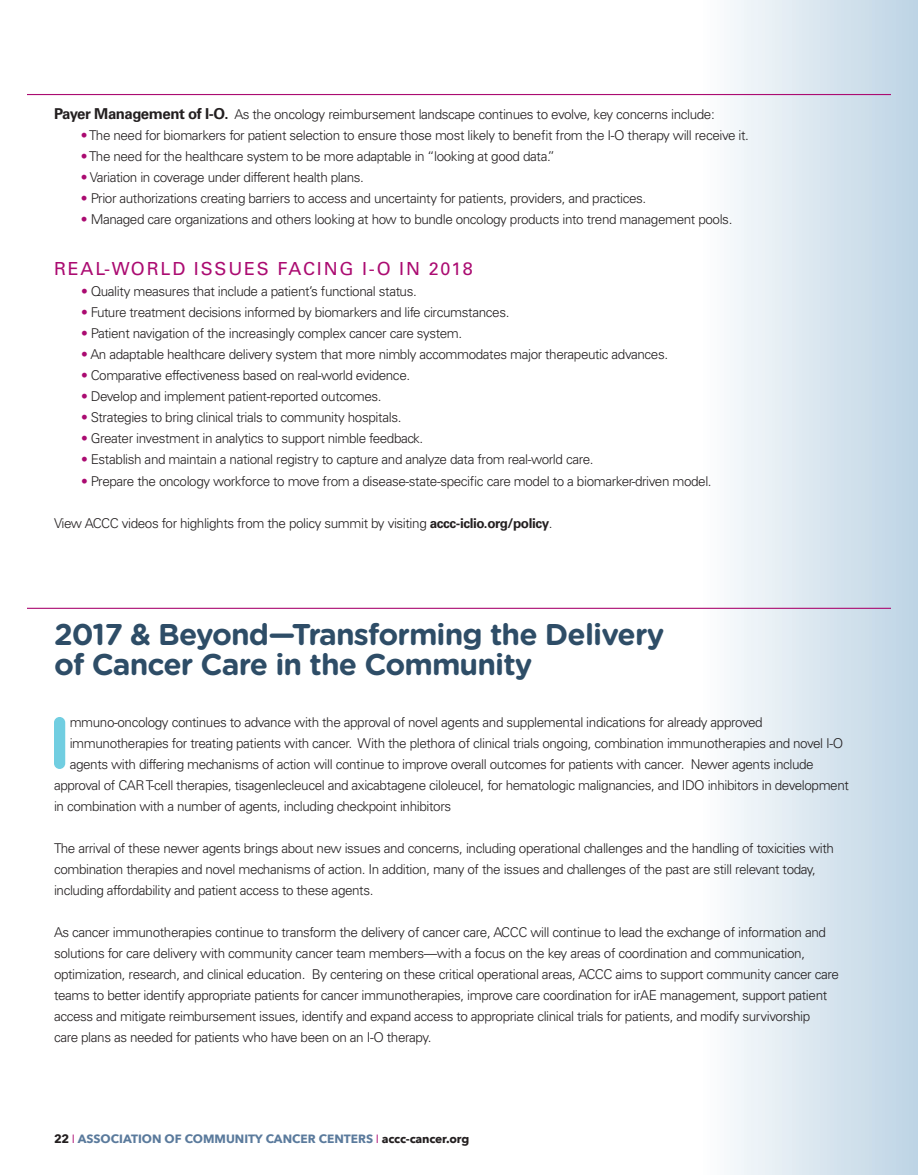
<style>
.page{position:relative;width:918px;height:1175px;background:#fff}
.page>*{position:absolute;margin:0;border:0;box-sizing:border-box;transform-origin:0 0}
.t1{font:700 73.05px "Gotham Rounded";color:#71cee1}
.t2{font:700 30px/30px "Gotham Rounded";letter-spacing:-.03em;color:#2e4d67}
.t3{font:18px "Univers";letter-spacing:.1em;color:#ab0b71}
.t4{font:300 13.5px/21px "Univers";letter-spacing:-.03em;color:#231f20}
.t5{font:700 12px "Avenir Next";color:#5a7a9c}
.s1{font-weight:700;font-size:15px}
.s2{color:#ab0b71}
.s3{font-weight:700}
.s4{color:#231f20}
.s5{font-weight:400;color:#ab0b71}
</style>
<div class="page">
<svg style="left:702px;top:0;width:216px;height:1174px"></svg>
<img style="left:916px;top:660px;width:2px;height:514px">
<img style="left:916px;top:0;width:2px;height:618px">
<hr style="left:27px;top:94px;width:864px;height:1px;background:#ab0b71">
<hr style="left:27px;top:608px;width:864px;height:1px;background:#ab0b71">
<p class="t4" style="left:54px;top:104px;width:662px"><span class="s1">Payer Management of I-O.</span> As the oncology reimbursement landscape continues to evolve, key concerns include:</p>
<p class="t4" style="left:81px;top:125px;width:670px"><span class="s2">•</span> The need for biomarkers for patient selection to ensure those most likely to benefit from the I-O therapy will receive it.</p>
<p class="t4" style="left:81px;top:146px;width:475px"><span class="s2">•</span> The need for the healthcare system to be more adaptable in “looking at good data.”</p>
<p class="t4" style="left:81px;top:167px;width:285px"><span class="s2">•</span> Variation in coverage under different health plans.</p>
<p class="t4" style="left:81px;top:188px;width:567px"><span class="s2">•</span> Prior authorizations creating barriers to access and uncertainty for patients, providers, and practices.</p>
<p class="t4" style="left:81px;top:209px;width:653px"><span class="s2">•</span> Managed care organizations and others looking at how to bundle oncology products into trend management pools.</p>
<h3 class="t3" style="left:54px;top:258px;width:420px">REAL-WORLD ISSUES FACING I-O IN 2018</h3>
<p class="t4" style="left:81px;top:281px;width:337px"><span class="s2">•</span> Quality measures that include a patient’s functional status.</p>
<p class="t4" style="left:81px;top:302px;width:430px"><span class="s2">•</span> Future treatment decisions informed by biomarkers and life circumstances.</p>
<p class="t4" style="left:81px;top:323px;width:383px"><span class="s2">•</span> Patient navigation of the increasingly complex cancer care system.</p>
<p class="t4" style="left:81px;top:344px;width:589px"><span class="s2">•</span> An adaptable healthcare delivery system that more nimbly accommodates major therapeutic advances.</p>
<p class="t4" style="left:81px;top:365px;width:331px"><span class="s2">•</span> Comparative effectiveness based on real-world evidence.</p>
<p class="t4" style="left:81px;top:386px;width:302px"><span class="s2">•</span> Develop and implement patient-reported outcomes.</p>
<p class="t4" style="left:81px;top:407px;width:322px"><span class="s2">•</span> Strategies to bring clinical trials to community hospitals.</p>
<p class="t4" style="left:81px;top:428px;width:344px"><span class="s2">•</span> Greater investment in analytics to support nimble feedback.</p>
<p class="t4" style="left:81px;top:449px;width:514px"><span class="s2">•</span> Establish and maintain a national registry to capture and analyze data from real-world care.</p>
<p class="t4" style="left:81px;top:470px;width:632px"><span class="s2">•</span> Prepare the oncology workforce to move from a disease-state-specific care model to a biomarker-driven model.</p>
<p class="t4" style="left:54px;top:512px;width:500px">View ACCC videos for highlights from the policy summit by visiting <span class="s3">accc-iclio.org/policy</span>.</p>
<h2 class="t2" style="left:54px;top:618px;width:612px">2017 &amp; Beyond—Transforming the Delivery of Cancer Care in the Community</h2>
<h1 class="t1" style="left:47px;top:689px;width:26px">I</h1>
<p class="t4" style="left:70px;top:711px;width:695px">mmuno-oncology continues to advance with the approval of novel agents and supplemental indications for already approved</p>
<p class="t4" style="left:70px;top:732px;width:775px">immunotherapies for treating patients with cancer. With the plethora of clinical trials ongoing, combination immunotherapies and novel I-O</p>
<p class="t4" style="left:70px;top:753px;width:746px">agents with differing mechanisms of action will continue to improve overall outcomes for patients with cancer. Newer agents include</p>
<p class="t4" style="left:54px;top:774px;width:797px">approval of CAR T-cell therapies, tisagenlecleucel and axicabtagene ciloleucel, for hematologic malignancies, and IDO inhibitors in development</p>
<p class="t4" style="left:54px;top:795px;width:399px">in combination with a number of agents, including checkpoint inhibitors</p>
<p class="t4" style="left:54px;top:837px;width:782px">The arrival of these newer agents brings about new issues and concerns, including operational challenges and the handling of toxicities with combination therapies and novel mechanisms of action. In addition, many of the issues and challenges of the past are still relevant today, including affordability and patient access to these agents.</p>
<p class="t4" style="left:54px;top:921px;width:787px">As cancer immunotherapies continue to transform the delivery of cancer care, ACCC will continue to lead the exchange of information and solutions for care delivery with community cancer team members—with a focus on the key areas of coordination and communication, optimization, research, and clinical education. By centering on these critical operational areas, ACCC aims to support community cancer care teams to better identify appropriate patients for cancer immunotherapies, improve care coordination for irAE management, support patient access and mitigate reimbursement issues, identify and expand access to appropriate clinical trials for patients, and modify survivorship<br>care plans as needed for patients who have been on an I-O therapy.</p>
<p class="t5" style="left:54px;top:1128px;width:417px"><span class="s4">22</span> <span class="s5">I</span> ASSOCIATION OF COMMUNITY CANCER CENTERS <span class="s5">I</span> <span class="s4">accc-cancer.org</span></p>
</div>
